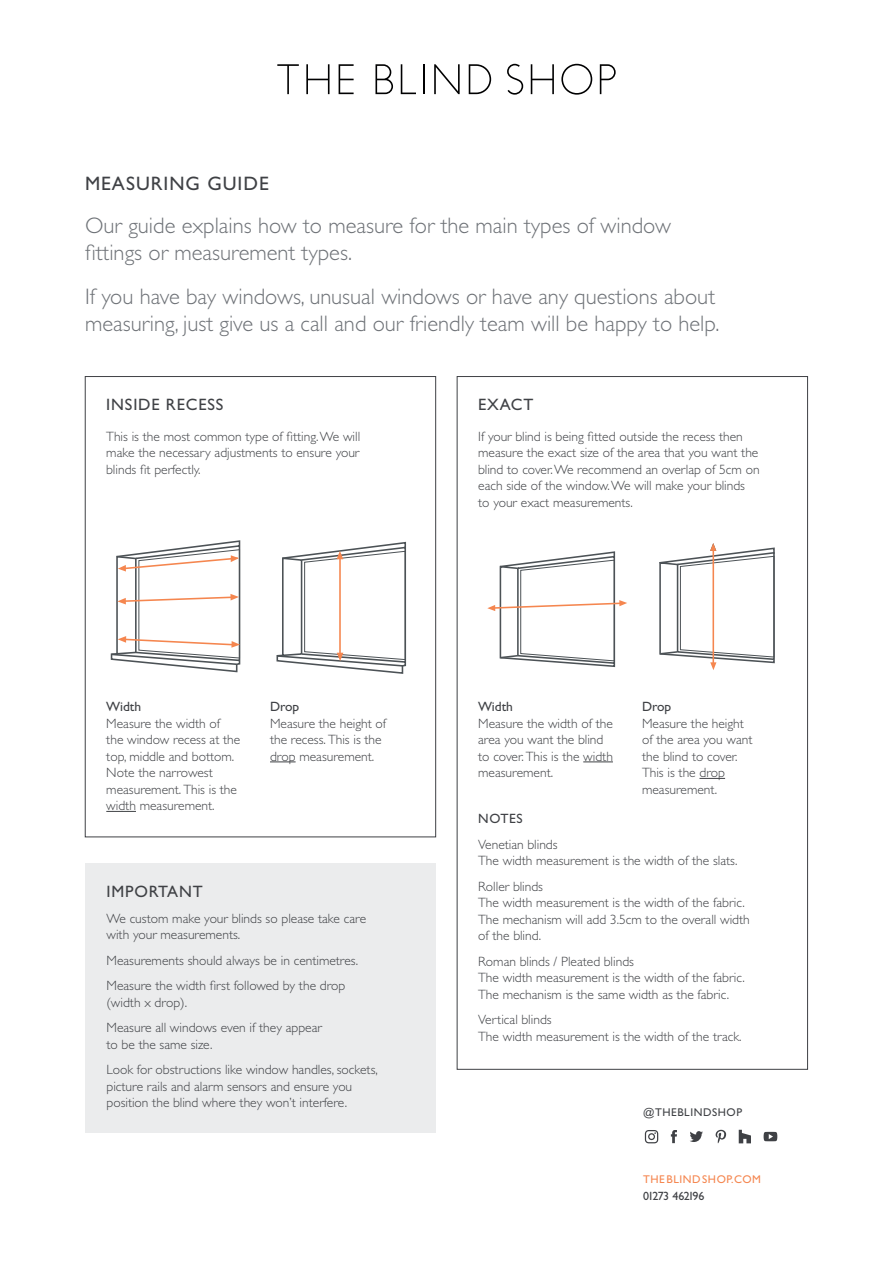
<style>
.page{position:relative;width:893px;height:1263px;background:#fff}
.page>*{position:absolute;margin:0;border:0;box-sizing:border-box;transform-origin:0 0}
.t1{font:300 22.5px/27px "Gill Sans";color:#6e7277}
.t2{font:19.5px "Gill Sans";letter-spacing:.05em;color:#3f4145}
.t3{font:16.5px "Gill Sans";letter-spacing:.05em;color:#3f4145}
.t4{font:300 13.5px/16.5px "Gill Sans";color:#3f4145}
.t5{font:13.5px "Gill Sans";color:#3f4145}
.t6{font:12px "Gill Sans";letter-spacing:-.06em;color:#3f4145}
.t7{font:11.25px "Gill Sans";letter-spacing:.05em;color:#f5864f}
.t8{font:11.25px "Gill Sans";letter-spacing:.05em;color:#3f4145}
</style>
<div class="page">
<svg style="left:306px;top:64px;width:23px;height:30px"></svg>
<svg style="left:277px;top:64px;width:22px;height:30px"></svg>
<svg style="left:339px;top:64px;width:15px;height:30px"></svg>
<hr style="left:423px;top:64px;width:2px;height:30px;background:#000001">
<svg style="left:401px;top:64px;width:15px;height:30px"></svg>
<svg style="left:469px;top:64px;width:22px;height:30px"></svg>
<svg style="left:375px;top:64px;width:18px;height:30px"></svg>
<svg style="left:434px;top:64px;width:26px;height:30px"></svg>
<svg style="left:507px;top:64px;width:16px;height:31px"></svg>
<svg style="left:561px;top:64px;width:31px;height:31px"></svg>
<svg style="left:600px;top:64px;width:16px;height:30px"></svg>
<svg style="left:531px;top:64px;width:23px;height:30px"></svg>
<hr style="left:583px;top:761px;width:30px;height:1px;background:#3f4145">
<svg style="left:699px;top:778px;width:26px;height:1px"></svg>
<svg style="left:487px;top:551px;width:140px;height:116px"></svg>
<svg style="left:659px;top:543px;width:116px;height:127px"></svg>
<hr style="left:712px;top:549px;width:2px;height:114px;background:#f5864f">
<svg style="left:671px;top:1130px;width:6px;height:13px"></svg>
<svg style="left:690px;top:1131px;width:13px;height:11px"></svg>
<svg style="left:716px;top:1130px;width:10px;height:13px"></svg>
<svg style="left:764px;top:1132px;width:13px;height:9px"></svg>
<svg style="left:739px;top:1130px;width:12px;height:13px"></svg>
<svg style="left:645px;top:1130px;width:13px;height:13px"></svg>
<hr style="left:106px;top:811px;width:30px;height:1px;background:#3f4145">
<svg style="left:270px;top:761px;width:26px;height:1px"></svg>
<svg style="left:276px;top:541px;width:131px;height:133px"></svg>
<hr style="left:339px;top:558px;width:2px;height:96px;background:#f5864f">
<svg style="left:110px;top:540px;width:131px;height:133px"></svg>
<div style="left:85px;top:863px;width:351px;height:270px;background:#ebeced"></div>
<h2 class="t2" style="left:85px;top:172px;width:185px">MEASURING GUIDE</h2>
<h1 class="t1" style="left:85px;top:212px;width:587px">Our guide explains how to measure for the main types of window fittings or measurement types.</h1>
<h1 class="t1" style="left:85px;top:283px;width:636px">If you have bay windows, unusual windows or have any questions about measuring, just give us a call and our friendly team will be happy to help.</h1>
<p class="t3" style="left:106px;top:395px;width:119px">INSIDE RECESS</p>
<p class="t4" style="left:106px;top:428px;width:255px;text-align:justify">This is the most common type of fitting. We will make the necessary adjustments to ensure your blinds fit perfectly.</p>
<p class="t5" style="left:106px;top:699px;width:36px">Width</p>
<p class="t4" style="left:106px;top:715px;width:136px">Measure the width of the window recess at the top, middle and bottom.<br>Note the narrowest measurement. This is the width measurement.</p>
<p class="t5" style="left:270px;top:699px;width:31px">Drop</p>
<p class="t4" style="left:270px;top:715px;width:118px">Measure the height of the recess. This is the drop measurement.</p>
<p class="t3" style="left:106px;top:882px;width:98px">IMPORTANT</p>
<p class="t4" style="left:106px;top:910px;width:261px">We custom make your blinds so please take care with your measurements.</p>
<p class="t4" style="left:106px;top:947px;width:253px;line-height:25.5px">Measurements should always be in centimetres.<br>Measure the width first followed by the drop</p>
<p class="t4" style="left:106px;top:989px;width:217px;line-height:25.5px">(width x drop).<br>Measure all windows even if they appear</p>
<p class="t4" style="left:106px;top:1031px;width:273px;line-height:25.5px">to be the same size.<br>Look for obstructions like window handles, sockets,</p>
<p class="t4" style="left:106px;top:1078px;width:247px">picture rails and alarm sensors and ensure you position the blind where they won’t interfere.</p>
<p class="t3" style="left:478px;top:395px;width:57px">EXACT</p>
<p class="t4" style="left:478px;top:428px;width:283px">If your blind is being fitted outside the recess then measure the exact size of the area that you want the blind to cover. We recommend an overlap of 5cm on each side of the window. We will make your blinds to your exact measurements.</p>
<p class="t5" style="left:478px;top:699px;width:36px">Width</p>
<p class="t4" style="left:478px;top:715px;width:136px">Measure the width of the area you want the blind to cover. This is the width measurement.</p>
<p class="t5" style="left:642px;top:699px;width:31px">Drop</p>
<p class="t4" style="left:642px;top:715px;width:112px">Measure the height of the area you want the blind to cover.<br>This is the drop measurement.</p>
<p class="t5" style="left:478px;top:811px;width:46px">NOTES</p>
<p class="t4" style="left:478px;top:836px;width:261px">Venetian blinds<br>The width measurement is the width of the slats.</p>
<p class="t4" style="left:478px;top:878px;width:273px">Roller blinds<br>The width measurement is the width of the fabric.<br>The mechanism will add 3.5cm to the overall width of the blind.</p>
<p class="t4" style="left:478px;top:953px;width:268px">Roman blinds / Pleated blinds<br>The width measurement is the width of the fabric.<br>The mechanism is the same width as the fabric.</p>
<p class="t4" style="left:478px;top:1012px;width:265px">Vertical blinds<br>The width measurement is the width of the track.</p>
<p class="t8" style="left:643px;top:1105px;width:100px">@THEBLINDSHOP</p>
<p class="t7" style="left:643px;top:1173px;width:119px">THEBLINDSHOP.COM</p>
<p class="t6" style="left:643px;top:1188px;width:63px">01273 462196</p>
</div>
